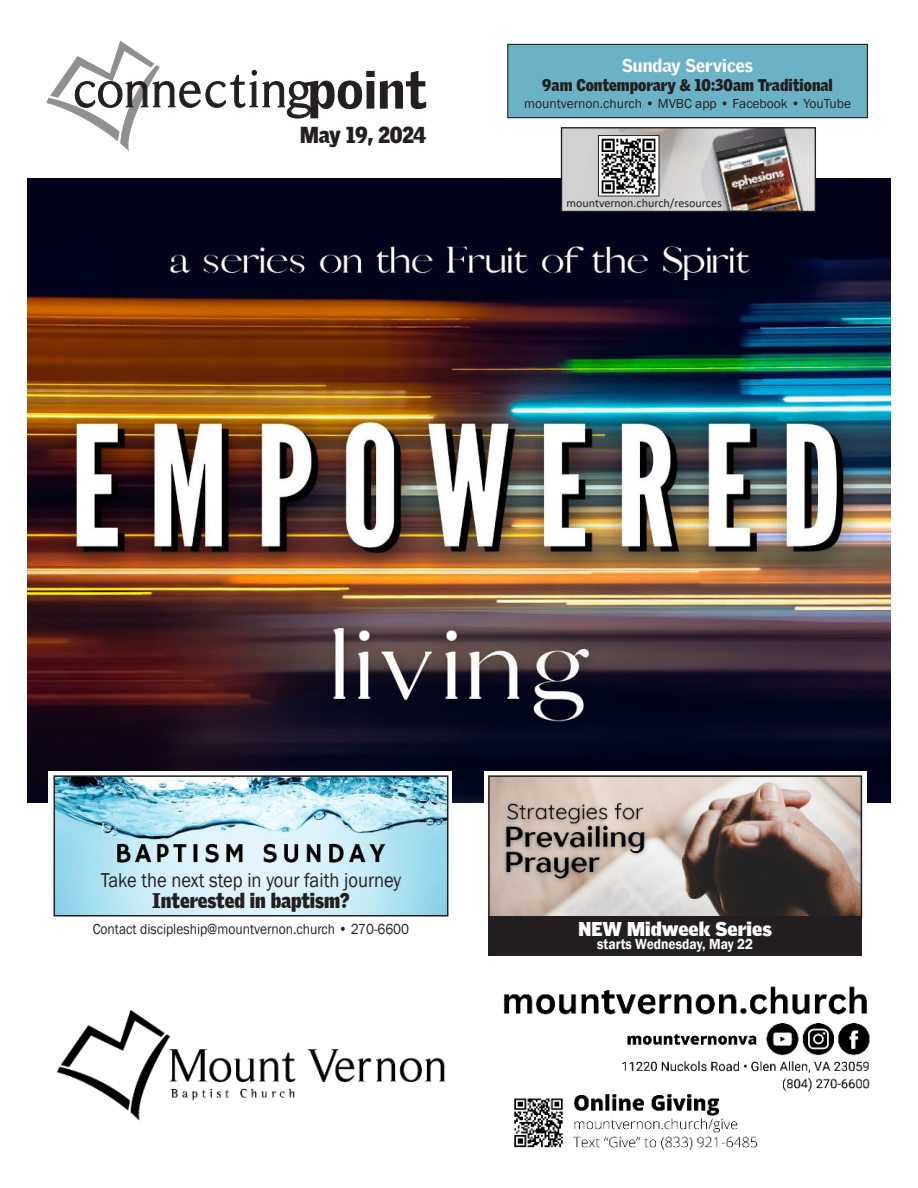
<style>
.page{position:relative;width:918px;height:1188px;background:#fff}
.page>*{position:absolute;margin:0;border:0;box-sizing:border-box;transform-origin:0 0}
.t1{font:900 51.9px "Griffith Gothic";color:#231f20}
.t2{font:900 22.5px "Griffith Gothic";letter-spacing:-.015em;color:#231f20;scale:.9 1}
.t3{font:20.7px "Franklin Gothic";color:#231f20;scale:.9 1}
.t4{font:900 20.7px "Griffith Gothic";color:#231f20;scale:.9 1}
.t5{font:900 19.5px "Griffith Gothic";color:#fff}
.t6{font:900 18px "Griffith Gothic";color:#fff}
.t7{font:900 16.5px "Griffith Gothic";color:#231f20;scale:.9 1}
.t8{font:15px "Franklin Gothic";color:#231f20;scale:.9 1}
.t9{font:600 15px "Franklin Gothic";color:#fff;scale:.9 1}
.t10{font:13.5px "Franklin Gothic";color:#231f20}
.t11{font:12px "Calibri";color:#231f20}
</style>
<div class="page">
<img style="left:27px;top:178px;width:864px;height:625px">
<svg style="left:46px;top:40px;width:265px;height:111px"></svg>
<div style="left:508px;top:44px;width:359px;height:74px;background:#6cb2c7"></div>
<div style="left:507px;top:44px;width:361px;height:74px;border:1px solid #231f20"></div>
<div style="left:562px;top:128px;width:253px;height:83px;background:#d1d2d4"></div>
<img style="left:598px;top:129px;width:216px;height:81px">
<div style="left:561px;top:127px;width:255px;height:85px;border:1px solid #231f20"></div>
<img style="left:716px;top:136px;width:87px;height:74px">
<img style="left:600px;top:137px;width:57px;height:57px">
<div style="left:598px;top:135px;width:61px;height:61px;border:1px solid #231f20"></div>
<img style="left:57px;top:986px;width:813px;height:164px">
<div style="left:49px;top:771px;width:403px;height:96px;background:#fcfcfc"></div>
<img style="left:57px;top:778px;width:388px;height:136px">
<div style="left:54px;top:775px;width:394px;height:142px;border:2px solid #231f20"></div>
<div style="left:484px;top:771px;width:382px;height:96px;background:#fcfcfc"></div>
<img style="left:491px;top:778px;width:368px;height:138px">
<div style="left:488px;top:775px;width:374px;height:144px;border:2px solid #231f20"></div>
<div style="left:488px;top:917px;width:374px;height:39px;background:#231f20"></div>
<h1 class="t1" style="left:308px;top:69px;width:121px">point</h1>
<h2 class="t2" style="left:300px;top:126px;width:142px">May 19, 2024</h2>
<p class="t6" style="left:622px;top:58px;width:132px">Sunday Services</p>
<p class="t7" style="left:542px;top:79px;width:324px">9am Contemporary &amp; 10:30am Traditional</p>
<p class="t10" style="left:524px;top:98px;width:328px">mountvernon.church • MVBC app • Facebook • YouTube</p>
<p class="t11" style="left:566px;top:198px;width:157px">mountvernon.church/resources</p>
<h3 class="t3" style="left:101px;top:872px;width:335px">Take the next step in your faith journey</h3>
<h3 class="t4" style="left:152px;top:892px;width:221px">Interested in baptism?</h3>
<p class="t8" style="left:93px;top:923px;width:353px">Contact discipleship@mountvernon.church • 270-6600</p>
<h3 class="t5" style="left:579px;top:921px;width:195px">NEW Midweek Series</h3>
<p class="t9" style="left:597px;top:938px;width:175px">starts Wednesday, May 22</p>
</div>
